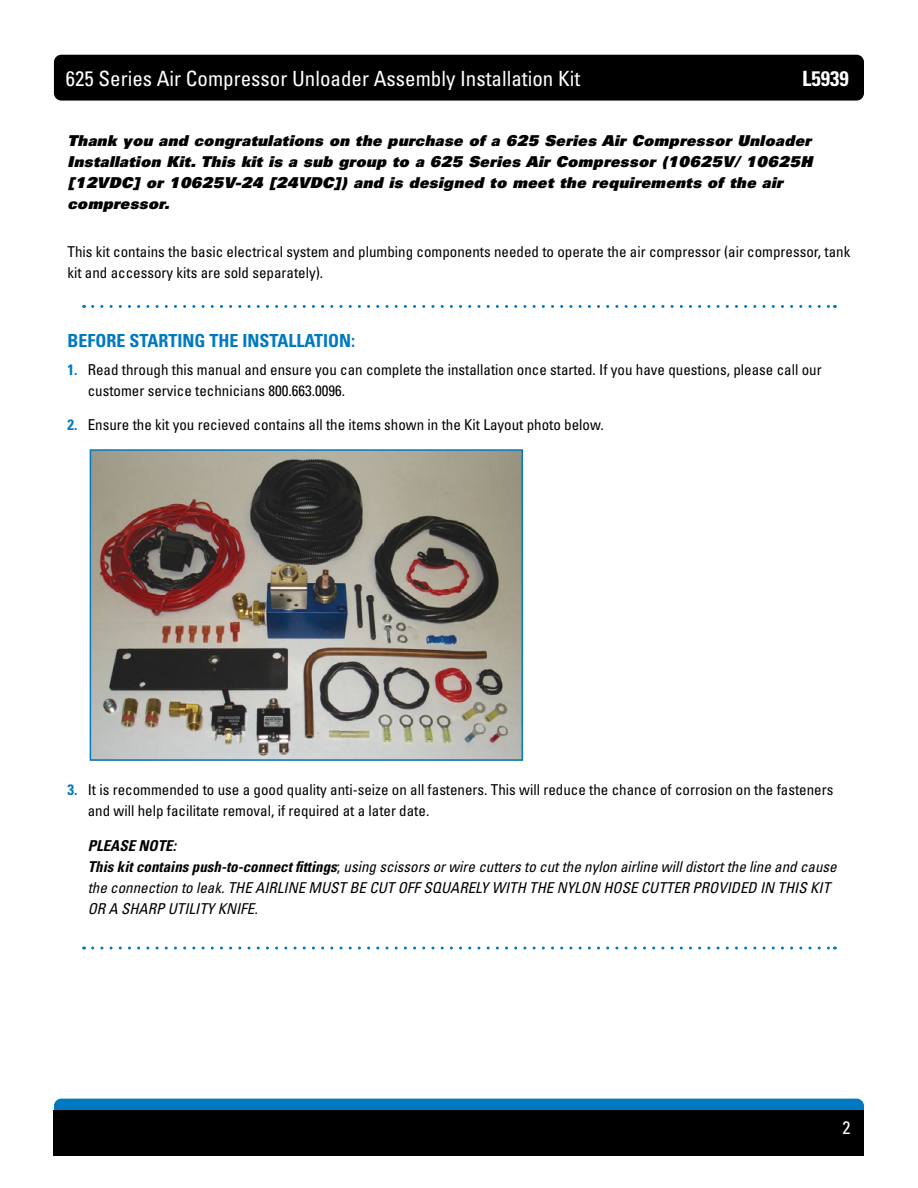
<style>
.page{position:relative;width:918px;height:1188px;background:#fff}
.page>*{position:absolute;margin:0;border:0;box-sizing:border-box;transform-origin:0 0}
.t1{font:condensed 21px "Univers LT Std";color:#fff}
.t2{font:700 condensed 21px "Univers LT Std";color:#fff}
.t3{font:700 condensed 18px "Univers LT Std";color:#0079c1}
.t4{font:condensed 18px "Univers LT Std";color:#fff}
.t5{font:condensed 15px/21px "Univers LT Std";color:#000}
.t6{font:italic condensed 15px/21px "Univers LT Std";color:#000}
.t7{font:15px/21px "Univers LT Std X Black Obl";letter-spacing:.025em;color:#000}
.s1{font-weight:700;color:#0079c1}
.s2{font-weight:700}
.s3{font-style:normal}
</style>
<div class="page">
<div style="left:54px;top:55px;width:810px;height:46px;background:#000;border-radius:7px"></div>
<div style="left:54px;top:1099px;width:810px;height:45px;background:#0079c1;border-radius:7px"></div>
<div style="left:54px;top:1110px;width:810px;height:46px;background:#000"></div>
<svg style="left:93px;top:305px;width:742px;height:3px"></svg>
<svg style="left:93px;top:947px;width:742px;height:3px"></svg>
<img style="left:93px;top:452px;width:427px;height:306px">
<div style="left:90px;top:449px;width:433px;height:312px;border:2px solid #0079c1"></div>
<h1 class="t1" style="left:66px;top:65px;width:516px">625 Series Air Compressor Unloader Assembly Installation Kit</h1>
<h1 class="t2" style="left:802px;top:65px;width:48px">L5939</h1>
<p class="t7" style="left:68px;top:130px;width:746px">Thank you and congratulations on the purchase of a 625 Series Air Compressor Unloader Installation Kit. This kit is a sub group to a 625 Series Air Compressor (10625V/ 10625H [12VDC] or 10625V-24 [24VDC]) and is designed to meet the requirements of the air compressor.</p>
<p class="t5" style="left:68px;top:241px;width:784px">This kit contains the basic electrical system and plumbing components needed to operate the air compressor (air compressor, tank kit and accessory kits are sold separately).</p>
<p class="t3" style="left:68px;top:329px;width:289px">BEFORE STARTING THE INSTALLATION:</p>
<p class="t5" style="left:88px;top:359px;width:736px;text-indent:-20px"><span class="s1">1.</span> Read through this manual and ensure you can complete the installation once started. If you have questions, please call our customer service technicians 800.663.0096.</p>
<p class="t5" style="left:68px;top:414px;width:538px"><span class="s1">2.</span> Ensure the kit you recieved contains all the items shown in the Kit Layout photo below.</p>
<p class="t5" style="left:88px;top:779px;width:747px;text-indent:-20px"><span class="s1">3.</span> It is recommended to use a good quality anti-seize on all fasteners. This will reduce the chance of corrosion on the fasteners and will help facilitate removal, if required at a later date.</p>
<p class="t6" style="left:88px;top:835px;width:750px"><span class="s2">PLEASE NOTE:<br>This kit contains push-to-connect fittings</span><span class="s3">;</span> using scissors or wire cutters to cut the nylon airline will distort the line and cause the connection to leak. THE AIRLINE MUST BE CUT OFF SQUARELY WITH THE NYLON HOSE CUTTER PROVIDED IN THIS KIT OR A SHARP UTILITY KNIFE.</p>
<p class="t4" style="left:843px;top:1116px;width:9px">2</p>
</div>
